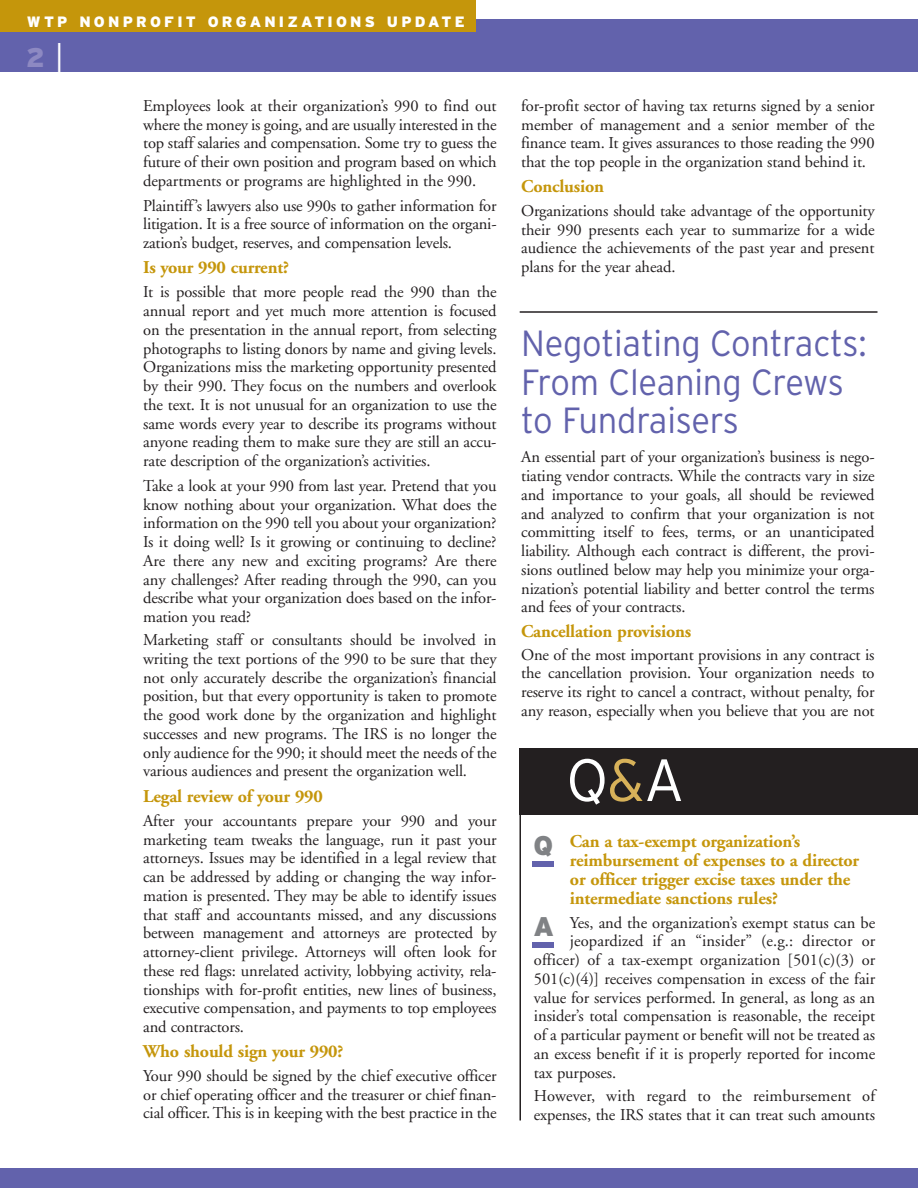
<style>
.page{position:relative;width:918px;height:1188px;background:#fff}
.page>*{position:absolute;margin:0;border:0;box-sizing:border-box;transform-origin:0 0}
.t1{font:300 59.55px "Interstate";color:#fff}
.t2{font:300 36.3px/38.2px "Interstate";letter-spacing:-.005em;color:#6262ac;scale:.95 1}
.t3{font:900 27px "Interstate";color:#8d89c2}
.t4{font:900 27px "Interstate";color:#808285}
.t5{font:700 18px/18.8px "Adobe Garamond";letter-spacing:-.01em;color:#c5960b}
.t6{font:16.5px/18.8px "Adobe Garamond";letter-spacing:-.01em;color:#231f20;text-align:justify}
.t7{font:900 15px "Interstate";letter-spacing:.215em;color:#fff}
.s1{font-weight:300;font-size:30px;color:#fff}
.s2{color:#d7b159}
</style>
<div class="page">
<hr style="left:519px;top:793px;width:2px;height:327px;background:#231f20">
<div style="left:0;top:19px;width:918px;height:53px;background:#6262ac"></div>
<div style="left:0;top:0;width:476px;height:32px;background:#c5960b"></div>
<div style="left:532px;top:861px;width:22px;height:6px;background:#6262ac"></div>
<div style="left:532px;top:942px;width:22px;height:6px;background:#6262ac"></div>
<div style="left:519px;top:748px;width:399px;height:67px;background:#231f20"></div>
<div style="left:0;top:1168px;width:918px;height:20px;background:#6262ac"></div>
<hr style="left:520px;top:311px;width:358px;height:2px;background:#231f20">
<p class="t7" style="left:27px;top:17px;width:439px">WTP NONPROFIT ORGANIZATIONS UPDATE</p>
<h3 class="t3" style="left:26px;top:47px;width:39px">2 <span class="s1">|</span></h3>
<p class="t6" style="left:143px;top:98px;width:355px">Employees look at their organization’s 990 to find out where the money is going, and are usually interested in the top staff salaries and compensation. Some try to guess the future of their own position and program based on which departments or programs are highlighted in the 990.</p>
<p class="t6" style="left:143px;top:197px;width:355px">Plaintiff’s lawyers also use 990s to gather information for litigation. It is a free source of information on the organi&shy;zation’s budget, reserves, and compensation levels.</p>
<p class="t5" style="left:143px;top:260px;width:147px">Is your 990 current?</p>
<p class="t6" style="left:143px;top:284px;width:355px">It is possible that more people read the 990 than the annual report and yet much more attention is focused on the presentation in the annual report, from selecting photographs to listing donors by name and giving levels.<br>Organizations miss the marketing opportunity presented by their 990. They focus on the numbers and overlook the text. It is not unusual for an organization to use the same words every year to describe its programs without anyone reading them to make sure they are still an accu&shy;rate description of the organization’s activities.</p>
<p class="t6" style="left:143px;top:478px;width:355px">Take a look at your 990 from last year. Pretend that you know nothing about your organization. What does the information on the 990 tell you about your organization?<br>Is it doing well? Is it growing or continuing to decline?<br>Are there any new and exciting programs? Are there any challenges? After reading through the 990, can you describe what your organization does based on the infor&shy;mation you read?</p>
<p class="t6" style="left:143px;top:632px;width:355px">Marketing staff or consultants should be involved in writing the text portions of the 990 to be sure that they not only accurately describe the organization’s financial position, but that every opportunity is taken to promote the good work done by the organization and highlight successes and new programs. The IRS is no longer the only audience for the 990; it should meet the needs of the various audiences and present the organization well.</p>
<p class="t5" style="left:143px;top:788px;width:181px">Legal review of your 990</p>
<p class="t6" style="left:143px;top:813px;width:355px">After your accountants prepare your 990 and your marketing team tweaks the language, run it past your attorneys. Issues may be identified in a legal review that can be addressed by adding or changing the way infor&shy;mation is presented. They may be able to identify issues that staff and accountants missed, and any discussions between management and attorneys are protected by attorney-client privilege. Attorneys will often look for these red flags: unrelated activity, lobbying activity, rela&shy;tionships with for-profit entities, new lines of business, executive compensation, and payments to top employees and contractors.</p>
<p class="t5" style="left:143px;top:1043px;width:202px">Who should sign your 990?</p>
<p class="t6" style="left:143px;top:1068px;width:355px">Your 990 should be signed by the chief executive officer or chief operating officer and the treasurer or chief finan&shy;cial officer. This is in keeping with the best practice in the</p>
<p class="t6" style="left:521px;top:98px;width:355px">for-profit sector of having tax returns signed by a senior member of management and a senior member of the finance team. It gives assurances to those reading the 990 that the top people in the organization stand behind it.</p>
<p class="t5" style="left:521px;top:178px;width:84px">Conclusion</p>
<p class="t6" style="left:521px;top:203px;width:355px">Organizations should take advantage of the opportunity their 990 presents each year to summarize for a wide audience the achievements of the past year and present plans for the year ahead.</p>
<h2 class="t2" style="left:521px;top:327px;width:365px">Negotiating Contracts:<br>From Cleaning Crews to Fundraisers</h2>
<p class="t6" style="left:521px;top:449px;width:355px">An essential part of your organization’s business is nego&shy;tiating vendor contracts. While the contracts vary in size and importance to your goals, all should be reviewed and analyzed to confirm that your organization is not committing itself to fees, terms, or an unanticipated liability. Although each contract is different, the provi&shy;sions outlined below may help you minimize your orga&shy;nization’s potential liability and better control the terms and fees of your contracts.</p>
<p class="t5" style="left:521px;top:623px;width:172px">Cancellation provisions</p>
<p class="t6" style="left:521px;top:646px;width:355px">One of the most important provisions in any contract is the cancellation provision. Your organization needs to reserve its right to cancel a contract, without penalty, for any reason, especially when you believe that you are not</p>
<h1 class="t1" style="left:566px;top:758px;width:120px">Q<span class="s2">&amp;</span>A</h1>
<p class="t5" style="left:570px;top:834px;width:291px">Can a tax-exempt organization’s reimbursement of expenses to a director or officer trigger excise taxes under the intermediate sanctions rules?</p>
<p class="t6" style="left:570px;top:915px;width:307px">Yes, and the organization’s exempt status can be</p>
<p class="t6" style="left:570px;top:933px;width:307px">jeopardized if an “insider” (e.g.: director or</p>
<p class="t6" style="left:534px;top:952px;width:343px">officer) of a tax-exempt organization [501(c)(3) or</p>
<p class="t6" style="left:534px;top:971px;width:343px">501(c)(4)] receives compensation in excess of the fair</p>
<p class="t6" style="left:534px;top:990px;width:343px">value for services performed. In general, as long as an</p>
<p class="t6" style="left:534px;top:1008px;width:343px">insider’s total compensation is reasonable, the receipt</p>
<p class="t6" style="left:534px;top:1027px;width:343px">of a particular payment or benefit will not be treated as</p>
<p class="t6" style="left:534px;top:1046px;width:343px">an excess benefit if it is properly reported for income</p>
<p class="t6" style="left:534px;top:1065px;width:84px">tax purposes.</p>
<p class="t6" style="left:534px;top:1088px;width:343px">However, with regard to the reimbursement of expenses, the IRS states that it can treat such amounts</p>
<h3 class="t4" style="left:533px;top:835px;width:21px">Q</h3>
<h3 class="t4" style="left:533px;top:916px;width:22px">A</h3>
</div>
